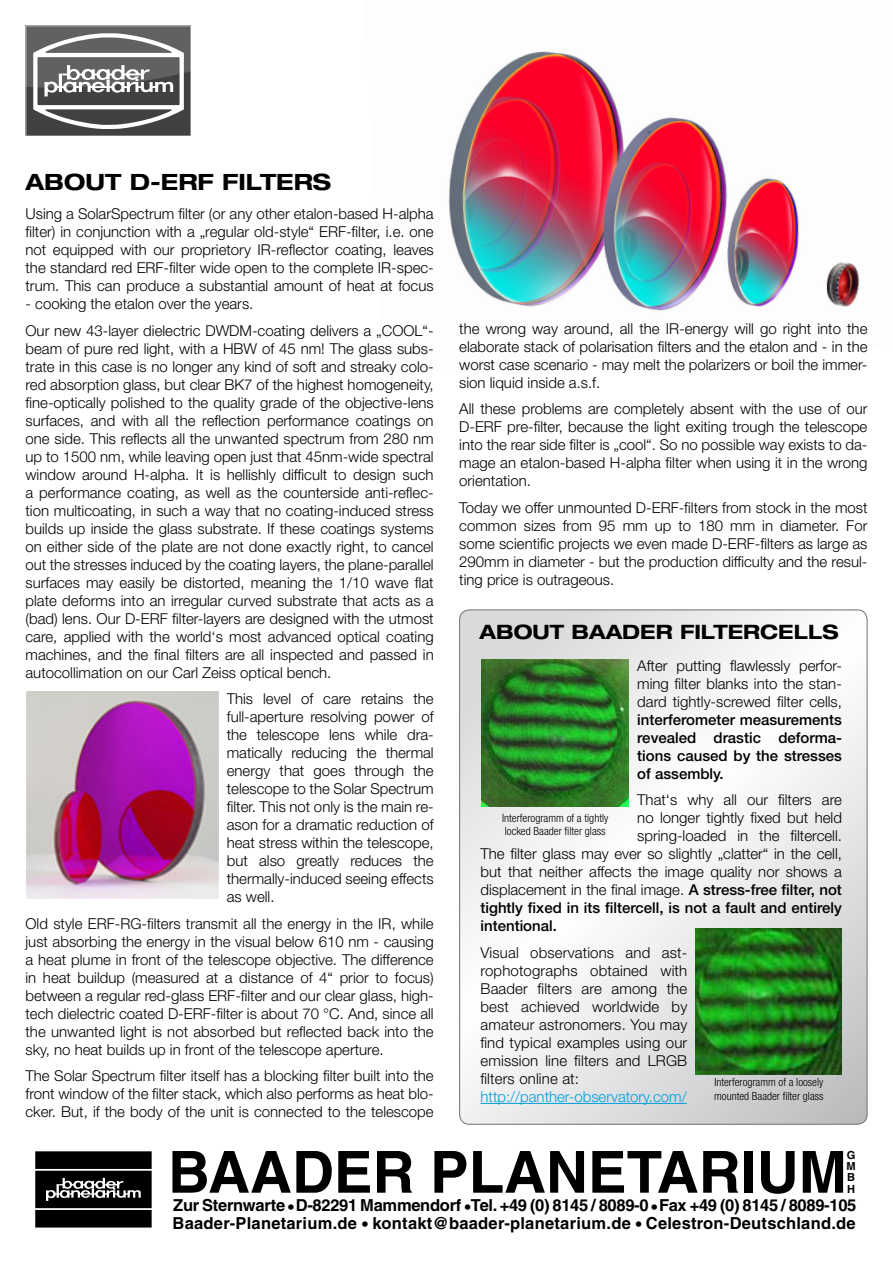
<style>
.page{position:relative;width:893px;height:1263px;background:#fff}
.page>*{position:absolute;margin:0;border:0;box-sizing:border-box;transform-origin:0 0}
.t1{font:700 58.05px "Helvetica";color:#000}
.t2{font:700 expanded 22.5px "Helvetica Neue LT Std";color:#000}
.t3{font:700 expanded 19.8px "Helvetica Neue LT Std";color:#000}
.t4{font:700 16.5px "Helvetica";letter-spacing:-.02em;color:#000}
.t5{font:700 16.5px "Helvetica";letter-spacing:.015em;color:#000}
.Initiale{font:300 15px/18px "Helvetica Neue LT Std";color:#000;text-align:justify}
.Initiale-2{font:500 15px "Helvetica Neue LT Std";color:#000}
.Initiale-3{font:300 15px "Helvetica Neue LT Std";color:#009ee0}
.t6{font:300 condensed 11.25px/13.6px "Helvetica Neue LT Std";color:#000}
.t7{font:700 11.1px "Helvetica";color:#000}
.s1{font-weight:500}
</style>
<div class="page">
<img style="left:448px;top:51px;width:412px;height:260px">
<svg style="left:460px;top:610px;width:407px;height:514px"></svg>
<hr style="left:480px;top:1103px;width:207px;height:1px;background:#009ee0">
<img style="left:696px;top:928px;width:146px;height:146px">
<img style="left:482px;top:660px;width:147px;height:147px">
<svg style="left:35px;top:1227px;width:117px;height:1px"></svg>
<svg style="left:35px;top:1151px;width:117px;height:76px;background:#232323"></svg>
<img style="left:27px;top:691px;width:191px;height:207px">
<svg style="left:26px;top:26px;width:165px;height:110px"></svg>
<p class="t2" style="left:26px;top:168px;width:307px">ABOUT D-ERF FILTERS</p>
<p class="Initiale" style="left:26px;top:204px;width:410px">Using a SolarSpectrum filter (or any other etalon-based H-alpha filter) in conjunction with a „regular old-style“ ERF-filter, i.e. one not equipped with our proprietory IR-reflector coating, leaves the standard red ERF-filter wide open to the complete IR-spec&shy;trum. This can produce a substantial amount of heat at focus</p>
<p class="Initiale" style="left:26px;top:294px;width:229px">- cooking the etalon over the years.</p>
<p class="Initiale" style="left:26px;top:321px;width:410px">Our new 43-layer dielectric DWDM-coating delivers a „COOL“- beam of pure red light, with a HBW of 45 nm! The glass subs&shy;trate in this case is no longer any kind of soft and streaky colo&shy;red absorption glass, but clear BK7 of the highest homogeneity, fine-optically polished to the quality grade of the objective-lens surfaces, and with all the reflection performance coatings on one side. This reflects all the unwanted spectrum from 280 nm up to 1500 nm, while leaving open just that 45nm-wide spectral window around H-alpha. It is hellishly difficult to design such a performance coating, as well as the counterside anti-reflec&shy;tion multicoating, in such a way that no coating-induced stress builds up inside the glass substrate. If these coatings systems on either side of the plate are not done exactly right, to cancel out the stresses induced by the coating layers, the plane-parallel surfaces may easily be distorted, meaning the 1/10 wave flat plate deforms into an irregular curved substrate that acts as a (bad) lens. Our D-ERF filter-layers are designed with the utmost care, applied with the world‘s most advanced optical coating machines, and the final filters are all inspected and passed in autocollimation on our Carl Zeiss optical bench.</p>
<p class="Initiale" style="left:227px;top:689px;width:208px">This level of care retains the full-aperture resolving power of the telescope lens while dra&shy;matically reducing the thermal energy that goes through the telescope to the Solar Spectrum filter. This not only is the main re&shy;ason for a dramatic reduction of heat stress within the telescope, but also greatly reduces the thermally-induced seeing effects as well.</p>
<p class="Initiale" style="left:26px;top:914px;width:410px">Old style ERF-RG-filters transmit all the energy in the IR, while just absorbing the energy in the visual below 610 nm - causing a heat plume in front of the telescope objective. The difference in heat buildup (measured at a distance of 4“ prior to focus) between a regular red-glass ERF-filter and our clear glass, high&shy;tech dielectric coated D-ERF-filter is about 70 °C. And, since all the unwanted light is not absorbed but reflected back into the sky, no heat builds up in front of the telescope aperture.</p>
<p class="Initiale" style="left:26px;top:1066px;width:410px">The Solar Spectrum filter itself has a blocking filter built into the front window of the filter stack, which also performs as heat blo&shy;cker. But, if the body of the unit is connected to the telescope</p>
<p class="Initiale" style="left:459px;top:319px;width:410px">the wrong way around, all the IR-energy will go right into the elaborate stack of polarisation filters and the etalon and - in the worst case scenario - may melt the polarizers or boil the immer&shy;sion liquid inside a.s.f.</p>
<p class="Initiale" style="left:459px;top:400px;width:410px">All these problems are completely absent with the use of our D-ERF pre-filter, because the light exiting trough the telescope into the rear side filter is „cool“. So no possible way exists to da&shy;mage an etalon-based H-alpha filter when using it in the wrong orientation.</p>
<p class="Initiale" style="left:459px;top:498px;width:410px">Today we offer unmounted D-ERF-filters from stock in the most common sizes from 95 mm up to 180 mm in diameter. For some scientific projects we even made D-ERF-filters as large as 290mm in diameter - but the production difficulty and the resul&shy;ting price is outrageous.</p>
<p class="t3" style="left:479px;top:620px;width:361px">ABOUT BAADER FILTERCELLS</p>
<p class="Initiale" style="left:637px;top:656px;width:206px">After putting flawlessly perfor&shy;ming filter blanks into the stan&shy;dard tightly-screwed filter cells, <span class="s1">interferometer measurements revealed drastic deforma&shy;tions caused by the stresses of assembly.</span></p>
<p class="Initiale" style="left:637px;top:791px;width:206px">That‘s why all our filters are</p>
<p class="Initiale" style="left:637px;top:809px;width:206px">no longer tightly fixed but held</p>
<p class="Initiale" style="left:637px;top:827px;width:206px">spring-loaded in the filtercell.</p>
<p class="Initiale" style="left:480px;top:845px;width:363px">The filter glass may ever so slightly „clatter“ in the cell,</p>
<p class="Initiale" style="left:480px;top:863px;width:363px">but that neither affects the image quality nor shows a</p>
<p class="Initiale" style="left:480px;top:881px;width:363px">displacement in the final image. <span class="s1">A stress-free filter, not</span></p>
<p class="Initiale-2" style="left:480px;top:899px;width:363px">tightly fixed in its filtercell, is not a fault and entirely</p>
<p class="Initiale-2" style="left:480px;top:917px;width:78px">intentional.</p>
<p class="Initiale" style="left:480px;top:943px;width:208px">Visual observations and ast&shy;rophotographs obtained with Baader filters are among the best achieved worldwide by amateur astronomers. You may find typical examples using our emission line filters and LRGB filters online at:</p>
<p class="Initiale-3" style="left:480px;top:1087px;width:208px">http://panther-observatory.com/</p>
<p class="t6" style="left:502px;top:811px;width:108px">Interferogramm of a tightly locked Baader filter glass</p>
<p class="t6" style="left:714px;top:1076px;width:111px">Interferogramm of a loosely mounted Baader filter glass</p>
<p class="t7" style="left:847px;top:1148px;width:10px">G</p>
<p class="t7" style="left:846px;top:1159px;width:11px">M</p>
<p class="t7" style="left:847px;top:1171px;width:10px">B</p>
<p class="t7" style="left:847px;top:1182px;width:10px">H</p>
<p class="t1" style="left:168px;top:1137px;width:680px">BAADER PLANETARIUM</p>
<p class="t4" style="left:173px;top:1195px;width:685px">Zur Sternwarte • D-82291 Mammendorf • Tel. +49 (0) 8145 / 8089-0 • Fax +49 (0) 8145 / 8089-105</p>
<p class="t5" style="left:173px;top:1213px;width:685px">Baader-Planetarium.de • kontakt@baader-planetarium.de • Celestron-Deutschland.de</p>
</div>
